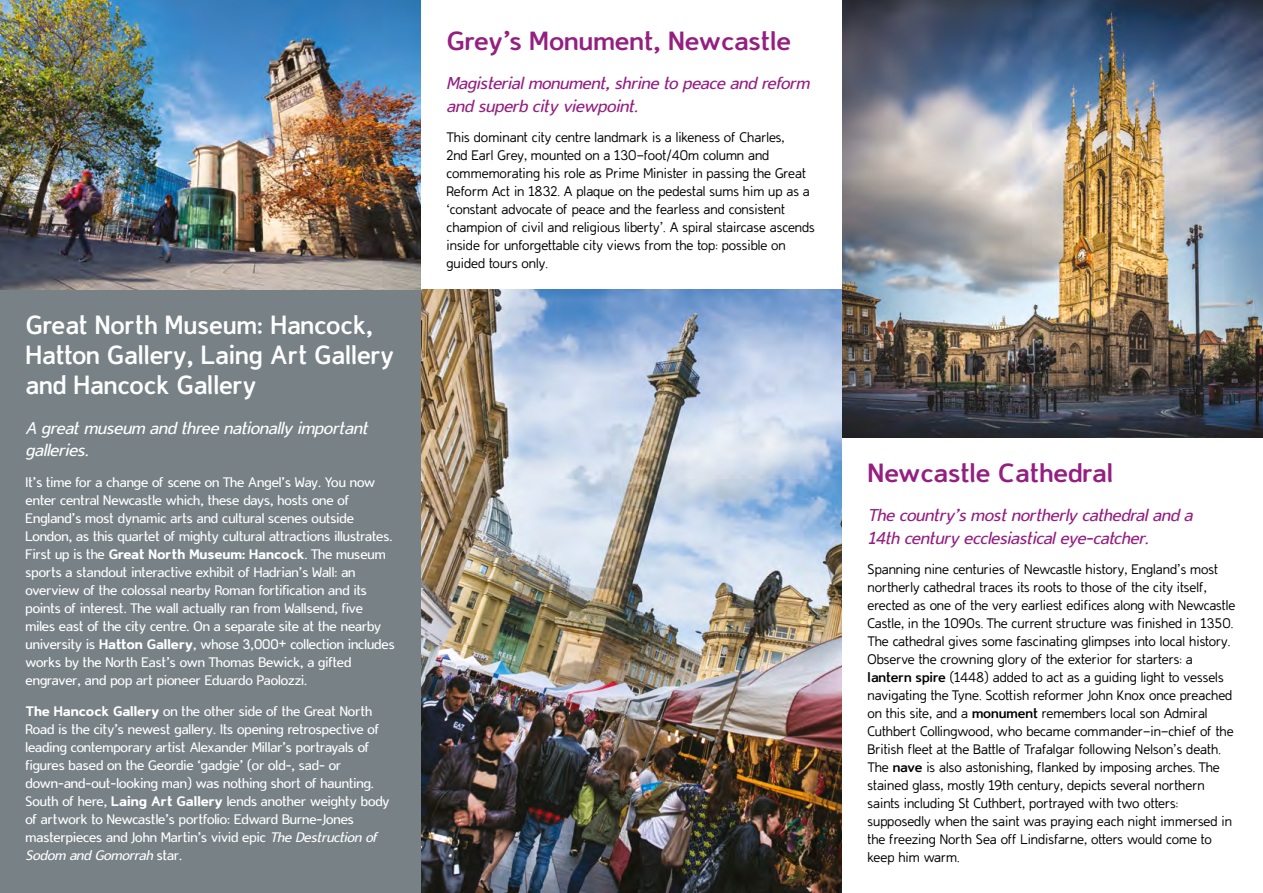
<style>
.page{position:relative;width:1263px;height:893px;background:#fff}
.page>*{position:absolute;margin:0;border:0;box-sizing:border-box;transform-origin:0 0}
.Headings_H4{font:700 30px/30px "Durham Sans";color:#fff;scale:.94 1}
.Headings_H4-2{font:700 30px "Durham Sans";color:#951f81}
.Italic_intro_P{font:italic 19.5px/22.5px "Durham Sans";color:#951f81}
.Italic_intro_P-2{font:italic 19.5px/22.5px "Durham Sans";color:#fff}
.Body_text_P{font:100 15.75px/18px "Durham Sans";color:#000}
.Body_text_P-2{font:15.75px/18px "Durham Sans";color:#fff}
.s1{font-weight:900}
.s2{font-style:italic}
.s3{font-weight:700}
</style>
<div class="page">
<div style="left:0;top:0;width:421px;height:893px;background:#778186"></div>
<img style="left:0;top:0;width:421px;height:289px">
<img style="left:421px;top:289px;width:421px;height:604px">
<img style="left:842px;top:0;width:421px;height:438px">
<h4 class="Headings_H4" style="left:26px;top:310px;width:394px">Great North Museum: Hancock,<br>Hatton Gallery, Laing Art Gallery and Hancock Gallery</h4>
<p class="Italic_intro_P-2" style="left:26px;top:416px;width:348px">A greatmuseum and three nationally important galleries.</p>
<p class="Body_text_P-2" style="left:26px;top:473px;width:371px">It’s time for a change of scene on The Angel’s Way. You now enter central Newcastle which, these days, hosts one of England’s most dynamic arts and cultural scenes outside London, as this quartet of mighty cultural attractions illustrates.<br>First up is the <span class="s1">Great North Museum: Hancock</span>. The museum sports a standout interactive exhibit of Hadrian’s Wall: an overview of the colossal nearby Roman fortification and its points of interest. The wall actually ran from Wallsend, five miles east of the city centre. On a separate site at the nearby university is <span class="s1">Hatton Gallery</span>, whose 3,000+ collection includes works by the North East’s own Thomas Bewick, a gifted engraver, and pop art pioneer Eduardo Paolozzi.</p>
<p class="Body_text_P-2" style="left:26px;top:702px;width:366px"><span class="s1">The Hancock Gallery</span> on the other side of the Great North Road is the city’s newest gallery. Its opening retrospective of leading contemporary artist Alexander Millar’s portrayals of figures based on the Geordie ‘gadgie’ (or old-, sad- or down-and-out-looking man) was nothing short of haunting.<br>South of here, <span class="s1">Laing Art Gallery</span> lends another weighty body of artwork to Newcastle’s portfolio: Edward Burne-Jones masterpieces and John Martin’s vivid epic <span class="s2">The Destruction of Sodom and Gomorrah</span> s t a r .</p>
<h4 class="Headings_H4-2" style="left:446px;top:23px;width:346px">Grey’s Monument, Newcastle</h4>
<p class="Italic_intro_P" style="left:446px;top:71px;width:369px">Magisterialmonument,shrine to peace and reform and superb city viewpoint.</p>
<p class="Body_text_P" style="left:446px;top:128px;width:370px">This dominant city centre landmark is a likeness of Charles,<br>2nd Earl Grey, mounted on a 130-foot/40m column and commemorating his role as Prime Minister in passing the Great Reform Act in 1832. A plaque on the pedestal sums him up as a ‘constant advocate of peace and the fearless and consistent champion of civil and religious liberty’. A spiral staircase ascends inside for unforgettable city views from the top: possible on guided tours only.</p>
<h4 class="Headings_H4-2" style="left:867px;top:455px;width:247px">Newcastle Cathedral</h4>
<p class="Italic_intro_P" style="left:867px;top:503px;width:331px">The country’smostnortherly cathedraland a<br>14th century ecclesiasticaleye-catcher.</p>
<p class="Body_text_P" style="left:867px;top:560px;width:369px">Spanning nine centuries of Newcastle history, England’s most northerly cathedral traces its roots to those of the city itself, erected as one of the very earliest edifices along with Newcastle Castle, in the 1090s. The current structure was finished in 1350.<br>The cathedral gives some fascinating glimpses into local history.<br>Observe the crowning glory of the exterior for starters: a <span class="s3">lantern spire</span> (1448) added to act as a guiding light to vessels navigating the Tyne. Scottish reformer John Knox once preached on this site, and a <span class="s3">monument</span> remembers local son Admiral Cuthbert Collingwood, who became commander-in-chief of the British fleet at the Battle of Trafalgar following Nelson’s death.<br>The <span class="s3">nave</span> is also astonishing, flanked by imposing arches. The stained glass, mostly 19th century, depicts several northern saints including St Cuthbert, portrayed with two otters: supposedly when the saint was praying each night immersed in the freezing North Sea off Lindisfarne, otters would come to keep him warm.</p>
</div>
